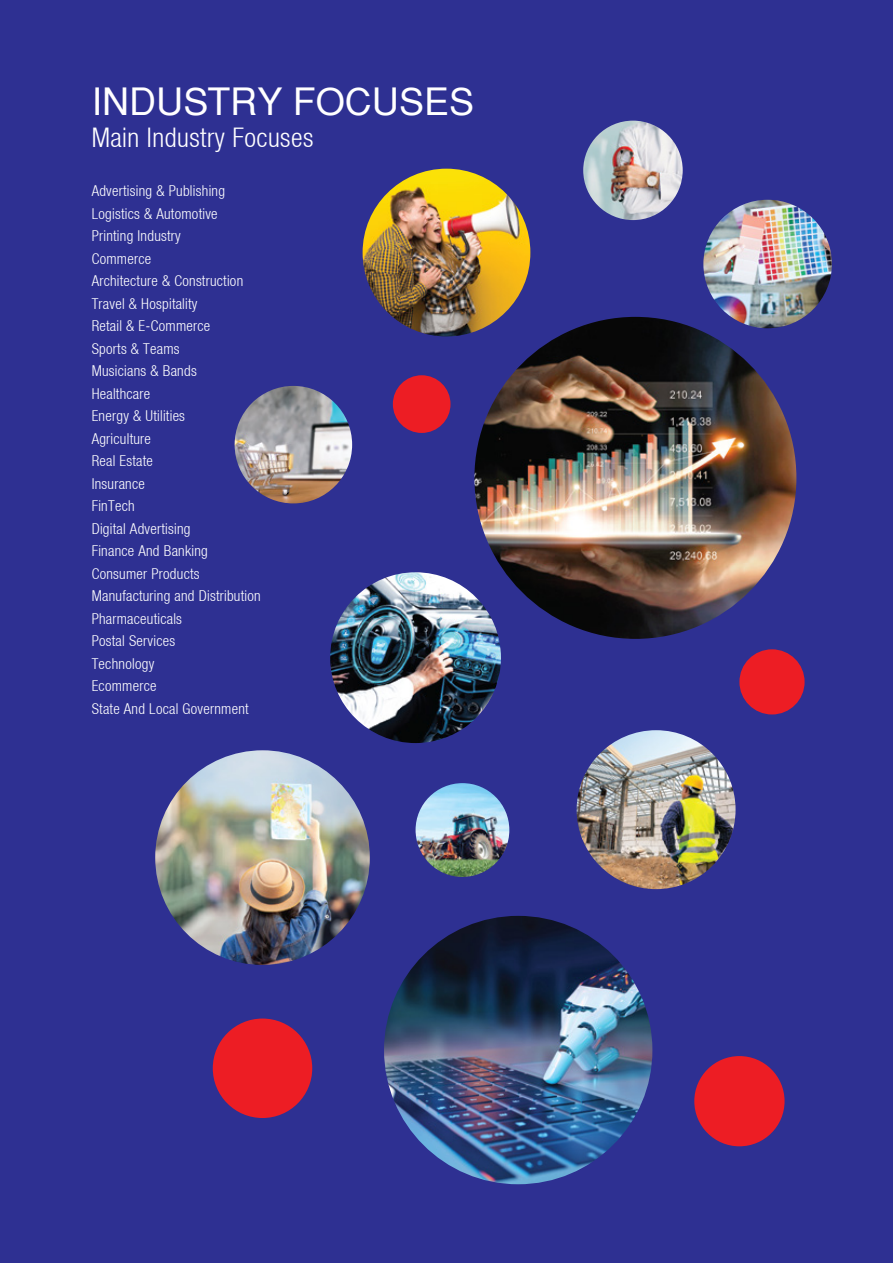
<style>
.page{position:relative;width:893px;height:1263px;background:#2e3092}
.page>*{position:absolute;margin:0;border:0;box-sizing:border-box;transform-origin:0 0}
.t1{font:37.5px "Heavenetica SH";color:#fff}
.t2{font:27px "Heavenetica Cond 4 Lt SH";letter-spacing:.02em;color:#fff}
.t3{font:15px/22.5px "Heavenetica Cond 4 Lt SH";letter-spacing:.02em;color:#fff}
</style>
<div class="page">
<div style="left:739px;top:649px;width:66px;height:65px;background:#ed1d24;border-radius:50%"></div>
<div style="left:694px;top:1056px;width:91px;height:90px;background:#ed1d24;border-radius:50%"></div>
<div style="left:393px;top:375px;width:57px;height:58px;background:#ed1d24;border-radius:50%"></div>
<div style="left:213px;top:1018px;width:99px;height:100px;background:#ed1d24;border-radius:50%"></div>
<img style="left:363px;top:169px;width:167px;height:167px;border-radius:84px">
<img style="left:330px;top:572px;width:171px;height:171px;border-radius:85px">
<img style="left:703px;top:200px;width:129px;height:128px;border-radius:64px">
<img style="left:577px;top:730px;width:159px;height:159px;border-radius:79px">
<img style="left:155px;top:750px;width:215px;height:215px;border-radius:107px">
<img style="left:474px;top:317px;width:322px;height:322px;border-radius:161px">
<img style="left:384px;top:916px;width:268px;height:268px;border-radius:134px">
<img style="left:235px;top:386px;width:117px;height:117px;border-radius:59px">
<img style="left:416px;top:783px;width:93px;height:94px;border-radius:47px">
<img style="left:583px;top:121px;width:100px;height:99px;border-radius:50px">
<h1 class="t1" style="left:92px;top:79px;width:384px">INDUSTRY FOCUSES</h1>
<h2 class="t2" style="left:92px;top:120px;width:223px">Main Industry Focuses</h2>
<p class="t3" style="left:92px;top:179px;width:171px">Advertising &amp; Publishing<br>Logistics &amp; Automotive<br>Printing Industry<br>Commerce<br>Architecture &amp; Construction<br>Travel &amp; Hospitality<br>Retail &amp; E-Commerce<br>Sports &amp; Teams<br>Musicians &amp; Bands<br>Healthcare<br>Energy &amp; Utilities<br>Agriculture<br>Real Estate<br>Insurance<br>FinTech<br>Digital Advertising<br>Finance And Banking<br>Consumer Products<br>Manufacturing and Distribution<br>Pharmaceuticals<br>Postal Services<br>Technology<br>Ecommerce<br>State And Local Government</p>
</div>
